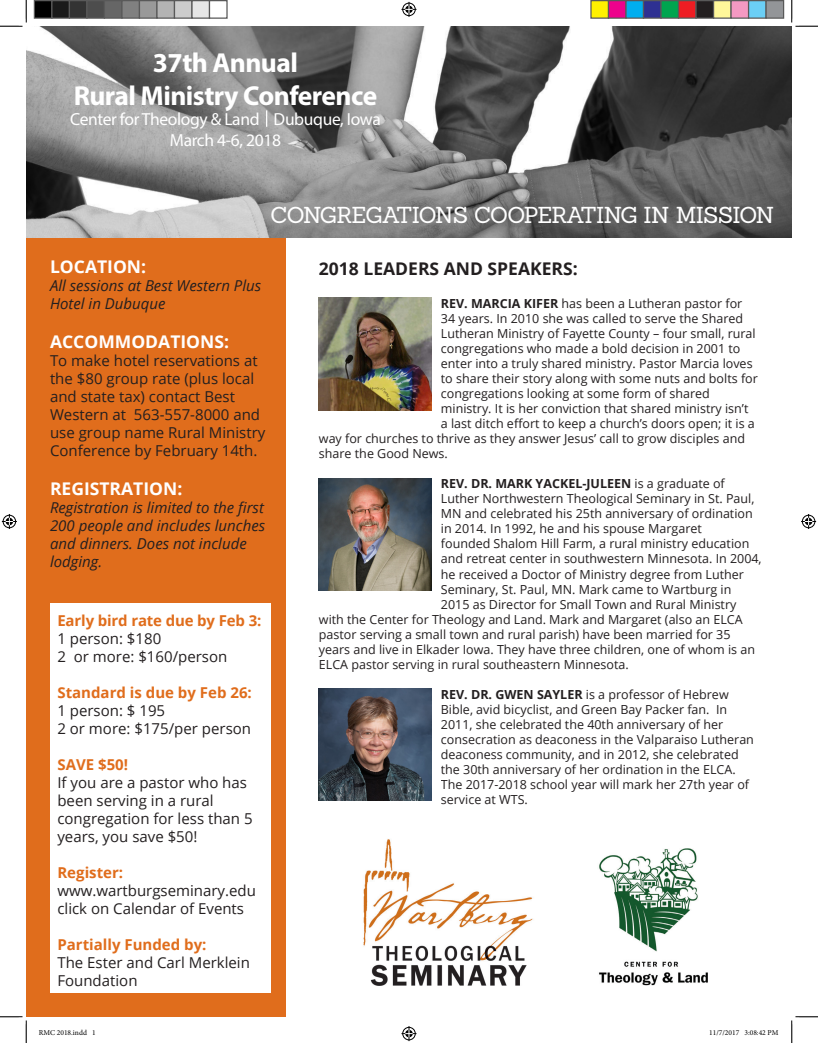
<style>
.page{position:relative;width:818px;height:1043px;background:#fff}
.page>*{position:absolute;margin:0;border:0;box-sizing:border-box;transform-origin:0 0}
.t1{font:700 27.5px/32.5px "Myriad Pro";letter-spacing:-.02em;color:#fff;text-align:center}
.t2{font:22.5px "Sanchez";letter-spacing:-.035em;color:#fff}
.t3{font:17.5px/21px "Myriad Pro";letter-spacing:-.02em;color:#fff;text-align:center}
.t4{font:700 17.5px "Open Sans";color:#fff}
.t5{font:700 17.5px "Open Sans";color:#231f20}
.t6{font:15px/18px "Open Sans";color:#231f20}
.t7{font:italic 15px/18px "Open Sans";color:#231f20}
.t8{font:700 15px/18px "Open Sans";color:#e06d1c}
.t9{font:12.5px/15px "Open Sans";color:#231f20}
.t10{font:700 12.5px "Open Sans";color:#231f20}
.t11{font:7.5px "Minion Pro";color:#000}
.s1{font-weight:400;color:#231f20}
.s2{font-weight:700;color:#e06d1c}
.s3{font-weight:700}
.s4{font-weight:400}
</style>
<div class="page">
<div style="left:26px;top:237px;width:260px;height:779px;background:#e06d1c"></div>
<svg style="left:319px;top:297px;width:113px;height:114px"></svg>
<img style="left:319px;top:298px;width:112px;height:112px">
<img style="left:319px;top:478px;width:112px;height:113px">
<img style="left:319px;top:688px;width:112px;height:113px">
<div style="left:50px;top:603px;width:220px;height:389px;background:#fff"></div>
<img style="left:26px;top:26px;width:765px;height:211px">
<svg style="left:266px;top:110px;width:1px;height:17px"></svg>
<img style="left:363px;top:839px;width:170px;height:147px">
<img style="left:599px;top:848px;width:109px;height:138px">
<svg style="left:0;top:0;width:27px;height:27px"></svg>
<svg style="left:0;top:1016px;width:27px;height:26px"></svg>
<svg style="left:790px;top:0;width:28px;height:27px"></svg>
<svg style="left:791px;top:1016px;width:27px;height:26px"></svg>
<svg style="left:401px;top:2px;width:15px;height:15px"></svg>
<svg style="left:401px;top:1026px;width:15px;height:15px"></svg>
<svg style="left:2px;top:514px;width:15px;height:15px"></svg>
<svg style="left:801px;top:514px;width:15px;height:15px"></svg>
<div style="left:34px;top:1px;width:18px;height:17px;background:#000"></div>
<div style="left:34px;top:0;width:18px;height:19px;border:1px solid #595959"></div>
<div style="left:52px;top:1px;width:17px;height:17px;background:#1a1a1a"></div>
<div style="left:51px;top:0;width:19px;height:19px;border:1px solid #595959"></div>
<div style="left:69px;top:1px;width:18px;height:17px;background:#333"></div>
<div style="left:69px;top:0;width:19px;height:19px;border:1px solid #595959"></div>
<div style="left:87px;top:1px;width:17px;height:17px;background:#4d4d4d"></div>
<div style="left:86px;top:0;width:19px;height:19px;border:1px solid #595959"></div>
<div style="left:104px;top:1px;width:18px;height:17px;background:#666"></div>
<div style="left:104px;top:0;width:18px;height:19px;border:1px solid #595959"></div>
<div style="left:122px;top:1px;width:17px;height:17px;background:#808080"></div>
<div style="left:121px;top:0;width:19px;height:19px;border:1px solid #595959"></div>
<div style="left:139px;top:1px;width:18px;height:17px;background:#999"></div>
<div style="left:139px;top:0;width:19px;height:19px;border:1px solid #595959"></div>
<div style="left:157px;top:1px;width:17px;height:17px;background:#b3b3b3"></div>
<div style="left:156px;top:0;width:19px;height:19px;border:1px solid #595959"></div>
<div style="left:174px;top:1px;width:18px;height:17px;background:#ccc"></div>
<div style="left:174px;top:0;width:18px;height:19px;border:1px solid #595959"></div>
<div style="left:192px;top:1px;width:17px;height:17px;background:#e6e6e6"></div>
<div style="left:191px;top:0;width:19px;height:19px;border:1px solid #595959"></div>
<div style="left:209px;top:0;width:19px;height:19px;border:1px solid #595959"></div>
<div style="left:591px;top:1px;width:17px;height:17px;background:#fff101"></div>
<div style="left:590px;top:0;width:19px;height:19px;border:1px solid #595959"></div>
<div style="left:608px;top:1px;width:18px;height:17px;background:#ed028c"></div>
<div style="left:608px;top:0;width:18px;height:19px;border:1px solid #595959"></div>
<div style="left:626px;top:1px;width:17px;height:17px;background:#00aeef"></div>
<div style="left:625px;top:0;width:19px;height:19px;border:1px solid #595959"></div>
<div style="left:643px;top:1px;width:18px;height:17px;background:#2e3092"></div>
<div style="left:642px;top:0;width:19px;height:19px;border:1px solid #595959"></div>
<div style="left:661px;top:1px;width:17px;height:17px;background:#00a54f"></div>
<div style="left:660px;top:0;width:19px;height:19px;border:1px solid #595959"></div>
<div style="left:678px;top:1px;width:18px;height:17px;background:#ee1d23"></div>
<div style="left:678px;top:0;width:18px;height:19px;border:1px solid #595959"></div>
<div style="left:696px;top:1px;width:17px;height:17px;background:#231f20"></div>
<div style="left:695px;top:0;width:19px;height:19px;border:1px solid #595959"></div>
<div style="left:713px;top:1px;width:18px;height:17px;background:#fff79a"></div>
<div style="left:712px;top:0;width:19px;height:19px;border:1px solid #595959"></div>
<div style="left:731px;top:1px;width:17px;height:17px;background:#f499c2"></div>
<div style="left:730px;top:0;width:19px;height:19px;border:1px solid #595959"></div>
<div style="left:748px;top:1px;width:18px;height:17px;background:#6bcff6"></div>
<div style="left:748px;top:0;width:18px;height:19px;border:1px solid #595959"></div>
<div style="left:766px;top:1px;width:17px;height:17px;background:#939598"></div>
<div style="left:765px;top:0;width:19px;height:19px;border:1px solid #595959"></div>
<svg style="left:39px;top:1016px;width:56px;height:1px"></svg>
<p class="t1" style="left:74px;top:46px;width:305px">37th Annual<br>Rural Ministry Conference</p>
<p class="t3" style="left:70px;top:108px;width:312px">Center for Theology &amp; Land Dubuque, Iowa<br>March 4-6, 2018</p>
<p class="t2" style="left:270px;top:200px;width:505px">CONGREGATIONS COOPERATING IN MISSION</p>
<p class="t4" style="left:50px;top:254px;width:98px">LOCATION:</p>
<p class="t7" style="left:50px;top:276px;width:213px">All sessions at Best Western Plus<br>Hotel in Dubuque</p>
<p class="t4" style="left:50px;top:329px;width:180px">ACCOMMODATIONS:</p>
<p class="t6" style="left:50px;top:351px;width:217px">To make hotel reservations at the $80 group rate (plus local and state tax) contact Best<br>Western at 563-557-8000 and use group name Rural Ministry<br>Conference by February 14th.</p>
<p class="t4" style="left:50px;top:476px;width:134px">REGISTRATION:</p>
<p class="t7" style="left:50px;top:498px;width:216px">Registration is limited to the first<br>200 people and includes lunches and dinners. Does not include lodging.</p>
<p class="t8" style="left:57px;top:611px;width:205px">Early bird rate due by Feb 3:</p>
<p class="t6" style="left:57px;top:629px;width:105px">1 person: $180</p>
<p class="t6" style="left:57px;top:647px;width:171px">2 or more: $160/person</p>
<p class="t8" style="left:57px;top:683px;width:196px">Standard is due by Feb 26:<br><span class="s1">1 person: $ 195</span></p>
<p class="t6" style="left:57px;top:719px;width:195px">2 or more: $175/per person</p>
<p class="t8" style="left:57px;top:755px;width:72px">SAVE $50!</p>
<p class="t6" style="left:57px;top:773px;width:191px">If you are a pastor who has been serving in a rural</p>
<p class="t6" style="left:57px;top:809px;width:197px">congregation for less than 5 years, you save $50!</p>
<p class="t6" style="left:57px;top:863px;width:200px"><span class="s2">Register: </span>www.wartburgseminary.edu</p>
<p class="t6" style="left:57px;top:899px;width:188px">click on Calendar of Events</p>
<p class="t6" style="left:57px;top:935px;width:194px"><span class="s2">Partially Funded by:<br></span>The Ester and Carl Merklein<br>Foundation</p>
<p class="t5" style="left:319px;top:257px;width:260px">2018 LEADERS AND SPEAKERS:</p>
<p class="t9" style="left:441px;top:296px;width:303px"><span class="s3">REV. MARCIA KIFER</span> has been a Lutheran pastor for</p>
<p class="t9" style="left:441px;top:311px;width:304px">34 years. In 2010 she was called to serve the Shared</p>
<p class="t9" style="left:441px;top:326px;width:316px">Lutheran Ministry of Fayette County – four small, rural</p>
<p class="t9" style="left:441px;top:341px;width:301px">congregations who made a bold decision in 2001 to</p>
<p class="t9" style="left:441px;top:356px;width:313px">enter into a truly shared ministry. Pastor Marcia loves</p>
<p class="t9" style="left:441px;top:371px;width:318px">to share their story along with some nuts and bolts for</p>
<p class="t9" style="left:441px;top:386px;width:270px">congregations looking at some form of shared</p>
<p class="t9" style="left:441px;top:401px;width:309px">ministry. It is her conviction that shared ministry isn’t</p>
<p class="t9" style="left:441px;top:416px;width:315px">a last ditch effort to keep a church’s doors open; it is a</p>
<p class="t9" style="left:319px;top:431px;width:427px">way for churches to thrive as they answer Jesus’ call to grow disciples and</p>
<p class="t9" style="left:319px;top:446px;width:130px">share the Good News.</p>
<p class="t10" style="left:441px;top:475px;width:285px">REV. DR. MARK YACKEL-JULEEN <span class="s4">is a graduate of</span></p>
<p class="t9" style="left:441px;top:491px;width:315px">Luther Northwestern Theological Seminary in St. Paul,</p>
<p class="t9" style="left:441px;top:506px;width:313px">MN and celebrated his 25th anniversary of ordination</p>
<p class="t9" style="left:441px;top:521px;width:262px">in 2014. In 1992, he and his spouse Margaret</p>
<p class="t9" style="left:441px;top:536px;width:310px">founded Shalom Hill Farm, a rural ministry education</p>
<p class="t9" style="left:441px;top:551px;width:322px">and retreat center in southwestern Minnesota. In 2004,</p>
<p class="t9" style="left:441px;top:566px;width:304px">he received a Doctor of Ministry degree from Luther</p>
<p class="t9" style="left:441px;top:581px;width:292px">Seminary, St. Paul, MN. Mark came to Wartburg in</p>
<p class="t9" style="left:441px;top:596px;width:297px">2015 as Director for Small Town and Rural Ministry</p>
<p class="t9" style="left:319px;top:611px;width:425px">with the Center for Theology and Land. Mark and Margaret (also an ELCA</p>
<p class="t9" style="left:319px;top:626px;width:413px">pastor serving a small town and rural parish) have been married for 35</p>
<p class="t9" style="left:319px;top:641px;width:437px">years and live in Elkader Iowa. They have three children, one of whom is an</p>
<p class="t9" style="left:319px;top:656px;width:311px">ELCA pastor serving in rural southeastern Minnesota.</p>
<p class="t9" style="left:441px;top:686px;width:314px"><span class="s3">REV. DR. GWEN SAYLER</span> is a professor of Hebrew Bible, avid bicyclist, and Green Bay Packer fan. In 2011, she celebrated the 40th anniversary of her consecration as deaconess in the Valparaiso Lutheran deaconess community, and in 2012, she celebrated the 30th anniversary of her ordination in the ELCA.<br>The 2017-2018 school year will mark her 27th year of service at WTS.</p>
<p class="t11" style="left:39px;top:1028px;width:58px">RMC 2018.indd 1</p>
<p class="t11" style="left:709px;top:1028px;width:71px">11/7/2017 3:08:42 PM</p>
</div>
